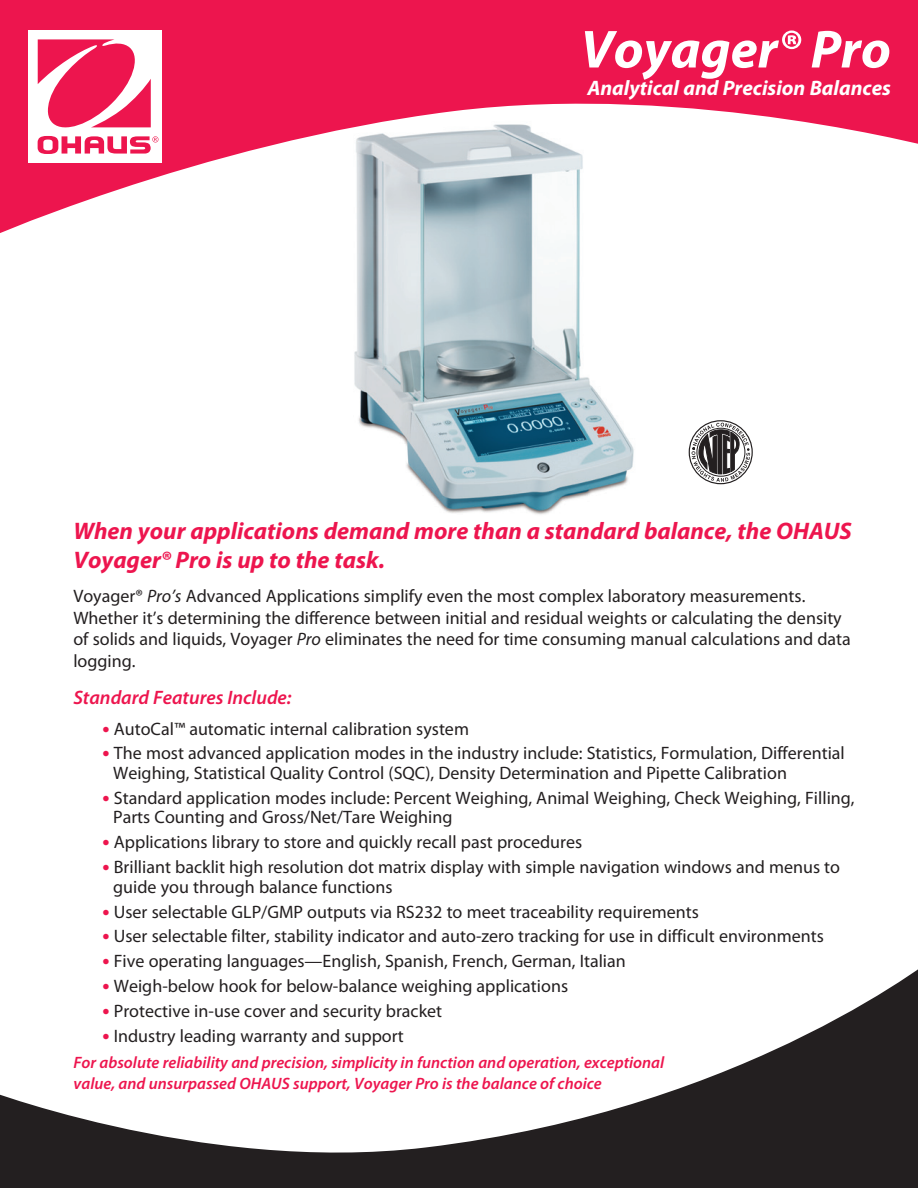
<style>
.page{position:relative;width:918px;height:1188px;background:#fff}
.page>*{position:absolute;margin:0;border:0;box-sizing:border-box;transform-origin:0 0}
.Cover_Product_Name{font:italic 700 54px "Myriad Pro";color:#fff}
.Cover_Headline_Text{font:italic 700 24px/28.8px "Myriad Pro";color:#ed154e}
.Cover_Product_Sub_Ti{font:italic 700 21px "Myriad Pro";color:#fff}
.Cover_Standard_Featu{font:italic 600 19.5px "Myriad Pro";color:#ed154e}
.Cover_Bullet_Point_T{font:18px/19.5px "Myriad Pro";color:#231f20}
.Cover_Copy_Text{font:18px/21.6px "Myriad Pro";color:#231f20}
.Cover_Standard_Featu-2{font:italic 600 16.5px/21px "Myriad Pro";color:#ed154e}
.s1{font-style:italic}
.s2{font-weight:700;font-size:21px;color:#ed154e}
</style>
<div class="page">
<svg style="left:0;top:969px;width:918px;height:219px"></svg>
<svg style="left:0;top:0;width:918px;height:233px;fill:#ed154e"></svg>
<div style="left:28px;top:30px;width:134px;height:133px;background:#fff"></div>
<svg style="left:38px;top:39px;width:120px;height:115px"></svg>
<img style="left:336px;top:118px;width:310px;height:397px">
<div style="left:689px;top:420px;width:64px;height:64px;border:1px solid #231f20;border-radius:50%"></div>
<svg style="left:692px;top:423px;width:58px;height:59px"></svg>
<p class="Cover_Product_Name" style="left:581px;top:14px;width:312px">Voyager® Pro</p>
<p class="Cover_Product_Sub_Ti" style="left:588px;top:74px;width:305px">Analytical and Precision Balances</p>
<p class="Cover_Headline_Text" style="left:73px;top:516px;width:780px">When your applications demand more than a standard balance, the OHAUS<br>Voyager® Pro is up to the task.</p>
<p class="Cover_Copy_Text" style="left:73px;top:585px;width:779px">Voyager® <span class="s1">Pro’s</span> Advanced Applications simplify even the most complex laboratory measurements.<br>Whether it’s determining the difference between initial and residual weights or calculating the density of solids and liquids, Voyager <span class="s1">Pro</span> eliminates the need for time consuming manual calculations and data logging.</p>
<p class="Cover_Standard_Featu" style="left:73px;top:685px;width:220px">Standard Features Include:</p>
<p class="Cover_Bullet_Point_T" style="left:103px;top:719px;width:368px"><span class="s2">•</span> AutoCal™ automatic internal calibration system</p>
<p class="Cover_Bullet_Point_T" style="left:113px;top:743px;width:733px;text-indent:-11px"><span class="s2">•</span> The most advanced application modes in the industry include: Statistics, Formulation, Differential<br>Weighing, Statistical Quality Control (SQC), Density Determination and Pipette Calibration</p>
<p class="Cover_Bullet_Point_T" style="left:113px;top:788px;width:743px;text-indent:-11px"><span class="s2">•</span> Standard application modes include: Percent Weighing, Animal Weighing, Check Weighing, Filling,<br>Parts Counting and Gross/Net/Tare Weighing</p>
<p class="Cover_Bullet_Point_T" style="left:103px;top:832px;width:481px"><span class="s2">•</span> Applications library to store and quickly recall past procedures</p>
<p class="Cover_Bullet_Point_T" style="left:113px;top:857px;width:729px;text-indent:-11px"><span class="s2">•</span> Brilliant backlit high resolution dot matrix display with simple navigation windows and menus to guide you through balance functions</p>
<p class="Cover_Bullet_Point_T" style="left:103px;top:902px;width:598px"><span class="s2">•</span> User selectable GLP/GMP outputs via RS232 to meet traceability requirements</p>
<p class="Cover_Bullet_Point_T" style="left:103px;top:926px;width:723px"><span class="s2">•</span> User selectable filter, stability indicator and auto-zero tracking for use in difficult environments</p>
<p class="Cover_Bullet_Point_T" style="left:103px;top:951px;width:525px"><span class="s2">•</span> Five operating languages—English, Spanish, French, German, Italian</p>
<p class="Cover_Bullet_Point_T" style="left:103px;top:976px;width:467px"><span class="s2">•</span> Weigh-below hook for below-balance weighing applications</p>
<p class="Cover_Bullet_Point_T" style="left:103px;top:1001px;width:341px"><span class="s2">•</span> Protective in-use cover and security bracket</p>
<p class="Cover_Bullet_Point_T" style="left:103px;top:1026px;width:303px"><span class="s2">•</span> Industry leading warranty and support</p>
<p class="Cover_Standard_Featu-2" style="left:73px;top:1052px;width:592px">For absolute reliability and precision, simplicity in function and operation, exceptional value, and unsurpassed OHAUS support, Voyager Pro is the balance of choice</p>
</div>
